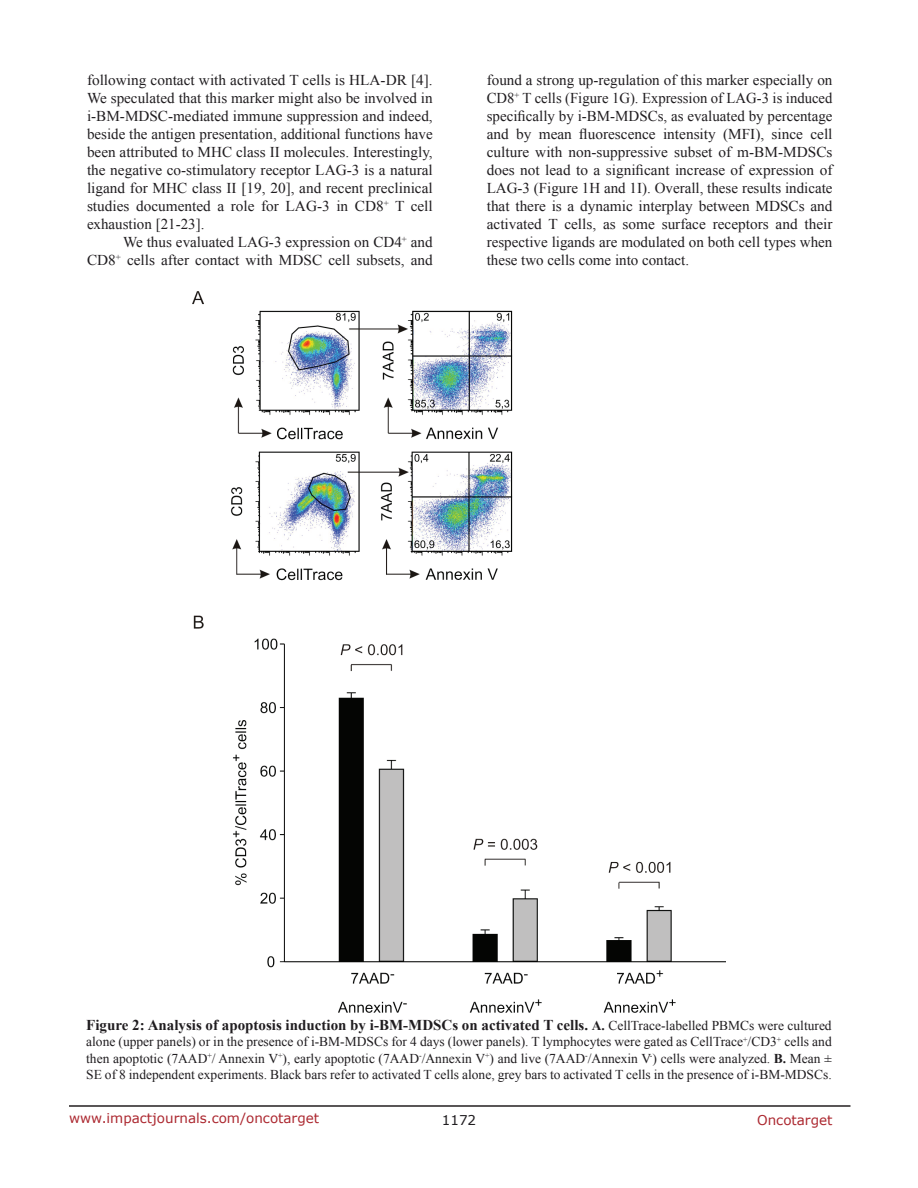
<style>
.page{position:relative;width:918px;height:1188px;background:#fff}
.page>*{position:absolute;margin:0;border:0;box-sizing:border-box;transform-origin:0 0}
.t1{font:15px/18px "Times New Roman";color:#201d20;text-align:justify}
.t2{font:700 15px "Times New Roman";color:#201d20}
.t3{font:13.5px/16.2px "Times New Roman";color:#201d20;text-align:justify}
.t4{font:13.5px "Verdana";color:#ac2830}
.t5{font:13.5px "Verdana";color:#201d20}
.s1{font-size:13.5px}
.s2{font-weight:400;font-size:13.5px}
.s3{font-weight:700}
</style>
<div class="page">
<hr style="left:69px;top:1105px;width:781px;height:2px;background:#231f20">
<img style="left:193px;top:292px;width:532px;height:720px">
<p class="t1" style="left:87px;top:71px;width:347px">following contact with activated T cells is HLA-DR [4].<br>We speculated that this marker might also be involved in i-BM-MDSC-mediated immune suppression and indeed, beside the antigen presentation, additional functions have been attributed to MHC class II molecules. Interestingly, the negative co-stimulatory receptor LAG-3 is a natural ligand for MHC class II [19, 20], and recent preclinical studies documented a role for LAG-3 in CD8<sup>+</sup> T cell exhaustion [21-23].</p>
<p class="t1" style="left:87px;top:233px;width:347px;text-align:right">We thus evaluated LAG-3 expression on CD4<sup>+</sup> and<br>CD8<sup>+</sup> cells after contact with MDSC cell subsets, and</p>
<p class="t1" style="left:487px;top:71px;width:347px">found a strong up-regulation of this marker especially on CD8<sup>+</sup> T cells (Figure 1G). Expression of LAG-3 is induced specifically by i-BM-MDSCs, as evaluated by percentage and by mean fluorescence intensity (MFI), since cell culture with non-suppressive subset of m-BM-MDSCs does not lead to a significant increase of expression of LAG-3 (Figure 1H and 1I). Overall, these results indicate that there is a dynamic interplay between MDSCs and activated T cells, as some surface receptors and their respective ligands are modulated on both cell types when these two cells come into contact.</p>
<p class="t2" style="left:86px;top:1015px;width:747px">Figure 2: Analysis of apoptosis induction by i-BM-MDSC s on activated T cells. <span class="s1">A.</span> <span class="s2">CellTrace-labelled PBMCs were cultured</span></p>
<p class="t3" style="left:86px;top:1033px;width:747px">alone (upper panels) or in the presence of i-BM-MDSCs for 4 days (lower panels). T lymphocytes were gated as CellTrace<sup>+</sup>/CD3<sup>+</sup> cells and then apoptotic (7AAD<sup>+</sup>/ Annexin V<sup>+</sup>), early apoptotic (7AAD<sup>-</sup>/Annexin V<sup>+</sup>) and live (7AAD<sup>-</sup>/Annexin V<sup>-</sup>) cells were analyzed. <span class="s3">B.</span> Mean ± SE of 8 independent experiments. Black bars refer to activated T cells alone, grey bars to activated T cells in the presence of i-BM-MDSCs.</p>
<p class="t4" style="left:69px;top:1109px;width:252px">www.impactjournals.com/oncotarget</p>
<p class="t5" style="left:442px;top:1111px;width:36px">1172</p>
<p class="t4" style="left:757px;top:1111px;width:77px">Oncotarget</p>
</div>
